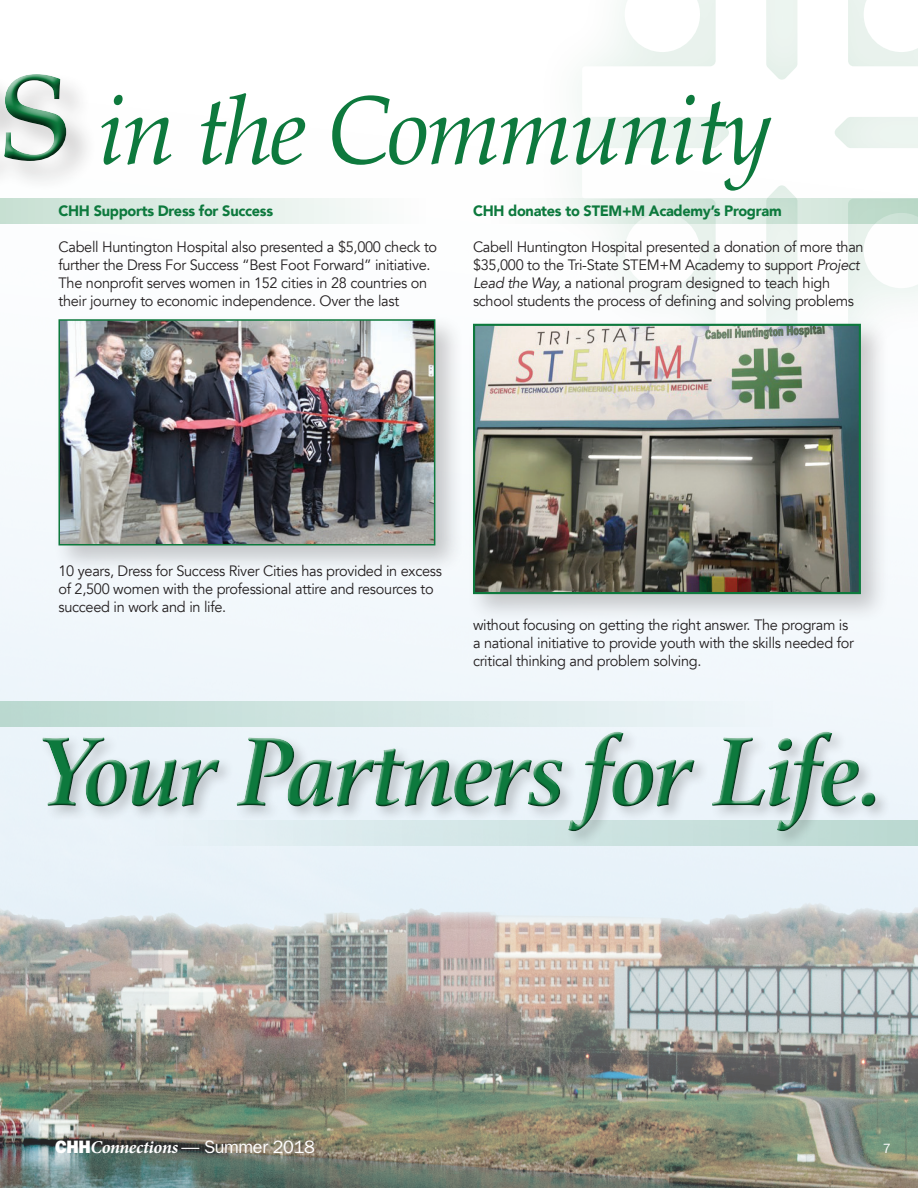
<style>
.page{position:relative;width:918px;height:1188px;background:#fff}
.page>*{position:absolute;margin:0;border:0;box-sizing:border-box;transform-origin:0 0}
.t1{font:italic 700 103.2px "Athelas";letter-spacing:-.02em;color:#0d793d}
.t2{font:italic 97.05px "Book Antiqua";letter-spacing:-.02em;color:#0d793d}
.t3{font:italic 700 18px "Minion Pro";letter-spacing:-.02em;color:#fff}
.t4{font:15px/18px "Avenir";letter-spacing:-.02em;color:#231f20}
.t5{font:900 15px "Avenir";letter-spacing:-.02em;color:#0d793d}
.t6{font:13.5px "ITC Franklin Gothic Std";color:#fff}
.s1{font-style:normal;font-size:180.3px}
.s2{font-style:italic}
.s3{font-family:"ITC Franklin Gothic Std Hvy";font-weight:400;font-style:normal}
.s4{font-family:"ITC Franklin Gothic Std";font-weight:400;font-style:normal}
</style>
<div class="page">
<img style="left:0;top:484px;width:918px;height:704px">
<svg style="left:584px;top:0;width:334px;height:317px"></svg>
<div style="left:0;top:30px;width:97px;height:163px;background:#231f20;opacity:.23"></div>
<div style="left:0;top:28px;width:75px;height:141px;background:#231f20;opacity:.75"></div>
<div style="left:0;top:198px;width:431px;height:26px;background:linear-gradient(to right,#c7e0d2,#fdfdfd)"></div>
<div style="left:0;top:701px;width:782px;height:26px;background:linear-gradient(to right,#b9d8cf,#f0f6fb)"></div>
<div style="left:485px;top:198px;width:433px;height:26px;background:linear-gradient(to right,#fafbfa,#bedaca)"></div>
<div style="left:145px;top:820px;width:773px;height:26px;background:#bbd9d1"></div>
<div style="left:53px;top:314px;width:411px;height:260px;background:#231f20;opacity:.23"></div>
<img style="left:61px;top:322px;width:371px;height:220px">
<div style="left:58px;top:319px;width:377px;height:226px;border:2px solid #0d793d"></div>
<div style="left:467px;top:317px;width:423px;height:307px;background:#231f20;opacity:.23"></div>
<img style="left:476px;top:327px;width:382px;height:264px">
<div style="left:473px;top:324px;width:388px;height:270px;border:2px solid #0d793d"></div>
<div style="left:39px;top:728px;width:852px;height:119px;background:#231f20;opacity:.23"></div>
<div style="left:40px;top:729px;width:837px;height:103px;background:#eef5fb"></div>
<div style="left:40px;top:732px;width:838px;height:102px;background:#231f20;opacity:.75"></div>
<p class="t2" style="left:-2px;top:74px;width:775px"><span class="s1">s</span> in the Community</p>
<p class="t5" style="left:58px;top:198px;width:216px">CHH Supports Dress for Success</p>
<p class="t4" style="left:58px;top:238px;width:380px">Cabell Huntington Hospital also presented a $5,000 check to further the Dress For Success “Best Foot Forward” initiative.<br>The nonprofit serves women in 152 cities in 28 countries on their journey to economic independence. Over the last</p>
<p class="t5" style="left:473px;top:198px;width:310px">CHH donates to STEM+M Academy’s Program</p>
<p class="t4" style="left:473px;top:238px;width:392px">Cabell Huntington Hospital presented a donation of more than $35,000 to the Tri-State STEM+M Academy to support <span class="s2">Project Lead the Way,</span> a national program designed to teach high school students the process of defining and solving problems</p>
<p class="t4" style="left:58px;top:562px;width:385px">10 years, Dress for Success River Cities has provided in excess of 2,500 women with the professional attire and resources to succeed in work and in life.</p>
<p class="t4" style="left:473px;top:616px;width:382px">without focusing on getting the right answer. The program is a national initiative to provide youth with the skills needed for critical thinking and problem solving.</p>
<h1 class="t1" style="left:39px;top:689px;width:847px">Your Partners for Life.</h1>
<p class="t3" style="left:55px;top:1135px;width:261px"><span class="s3">CHH</span>Connections <span class="s4">— Summer 2018</span></p>
<p class="t6" style="left:883px;top:1141px;width:10px">7</p>
</div>
